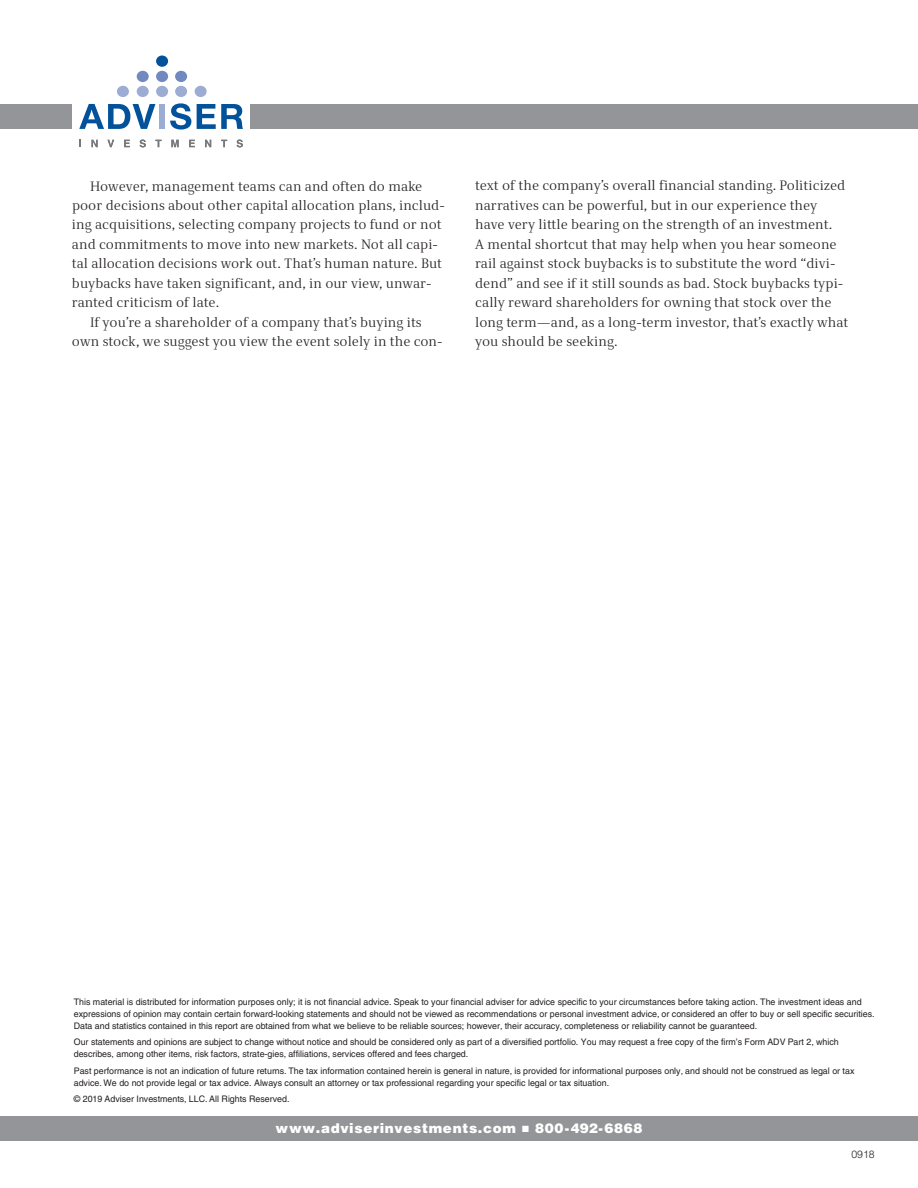
<style>
.page{position:relative;width:918px;height:1188px;background:#fff}
.page>*{position:absolute;margin:0;border:0;box-sizing:border-box;transform-origin:0 0}
.t1{font:13.5px/19.5px "Alfon";color:#231f20}
.t2{font:900 13.5px "Helvetica";letter-spacing:.05em;color:#fff}
.t3{font:300 10.5px "Helvetica";color:#231f20}
.t4{font:9px/12px "Helvetica LT Pro";color:#231f20}
</style>
<div class="page">
<div style="left:0;top:104px;width:918px;height:25px;background:#939598"></div>
<div style="left:0;top:1117px;width:918px;height:24px;background:#939598"></div>
<div style="left:72px;top:56px;width:177px;height:91px;background:#fff"></div>
<svg style="left:79px;top:104px;width:76px;height:25px"></svg>
<svg style="left:170px;top:103px;width:21px;height:27px"></svg>
<svg style="left:197px;top:104px;width:46px;height:25px"></svg>
<svg style="left:92px;top:140px;width:6px;height:7px"></svg>
<svg style="left:108px;top:140px;width:6px;height:7px"></svg>
<svg style="left:124px;top:140px;width:6px;height:7px"></svg>
<svg style="left:140px;top:140px;width:6px;height:7px"></svg>
<svg style="left:155px;top:140px;width:7px;height:7px"></svg>
<svg style="left:171px;top:140px;width:8px;height:7px"></svg>
<svg style="left:189px;top:140px;width:6px;height:7px"></svg>
<svg style="left:205px;top:140px;width:6px;height:7px"></svg>
<svg style="left:221px;top:140px;width:6px;height:7px"></svg>
<svg style="left:237px;top:140px;width:6px;height:7px"></svg>
<div style="left:156px;top:56px;width:12px;height:11px;background:#01529a;border-radius:50%"></div>
<svg style="left:117px;top:71px;width:90px;height:26px"></svg>
<div style="left:159px;top:104px;width:6px;height:25px;background:#9dacd3"></div>
<h1 class="t1" style="left:90px;top:176px;width:334px">However, management teams can and often do make</h1>
<h1 class="t1" style="left:72px;top:196px;width:375px">poor decisions about other capital allocation plans, includ-</h1>
<h1 class="t1" style="left:72px;top:215px;width:371px">ing acquisitions, selecting company projects to fund or not</h1>
<h1 class="t1" style="left:72px;top:235px;width:368px">and commitments to move into new markets. Not all capi-</h1>
<h1 class="t1" style="left:72px;top:254px;width:372px">tal allocation decisions work out. That’s human nature. But</h1>
<h1 class="t1" style="left:72px;top:274px;width:361px">buybacks have taken significant, and, in our view, unwar-</h1>
<h1 class="t1" style="left:72px;top:293px;width:149px">ranted criticism of late.</h1>
<h1 class="t1" style="left:90px;top:313px;width:333px">If you’re a shareholder of a company that’s buying its</h1>
<h1 class="t1" style="left:72px;top:332px;width:372px">own stock, we suggest you view the event solely in the con-</h1>
<p class="t1" style="left:475px;top:176px;width:375px">text of the company’s overall financial standing. Politicized narratives can be powerful, but in our experience they have very little bearing on the strength of an investment.<br>A mental shortcut that may help when you hear someone rail against stock buybacks is to substitute the word “divi&shy;dend” and see if it still sounds as bad. Stock buybacks typi&shy;cally reward shareholders for owning that stock over the long term—and, as a long-term investor, that’s exactly what you should be seeking.</p>
<p class="t4" style="left:74px;top:995px;width:802px">This material is distributed for information purposes only; it is not financial advice. Speak to your financial adviser for advice specific to your circumstances before taking action. The investment ideas and expressions of opinion may contain certain forward-looking statements and should not be viewed as recommendations or personal investment advice, or considered an offer to buy or sell specific securities.<br>Data and statistics contained in this report are obtained from what we believe to be reliable sources; however, their accuracy, completeness or reliability cannot be guaranteed.</p>
<p class="t4" style="left:74px;top:1036px;width:767px">Our statements and opinions are subject to change without notice and should be considered only as part of a diversified portfolio. You may request a free copy of the firm’s Form ADV Part 2, which describes, among other items, risk factors, strate-gies, affiliations, services offered and fees charged.</p>
<p class="t4" style="left:74px;top:1064px;width:782px">Past performance is not an indication of future returns. The tax information contained herein is general in nature, is provided for informational purposes only, and should not be construed as legal or tax advice. We do not provide legal or tax advice. Always consult an attorney or tax professional regarding your specific legal or tax situation.</p>
<p class="t4" style="left:74px;top:1093px;width:217px">© 2019 Adviser Investments, LLC. All Rights Reserved.</p>
<h1 class="t2" style="left:276px;top:1120px;width:368px">www.adviserinvestments.com ■ 800-492-6868</h1>
<p class="t3" style="left:851px;top:1148px;width:25px">0918</p>
</div>
